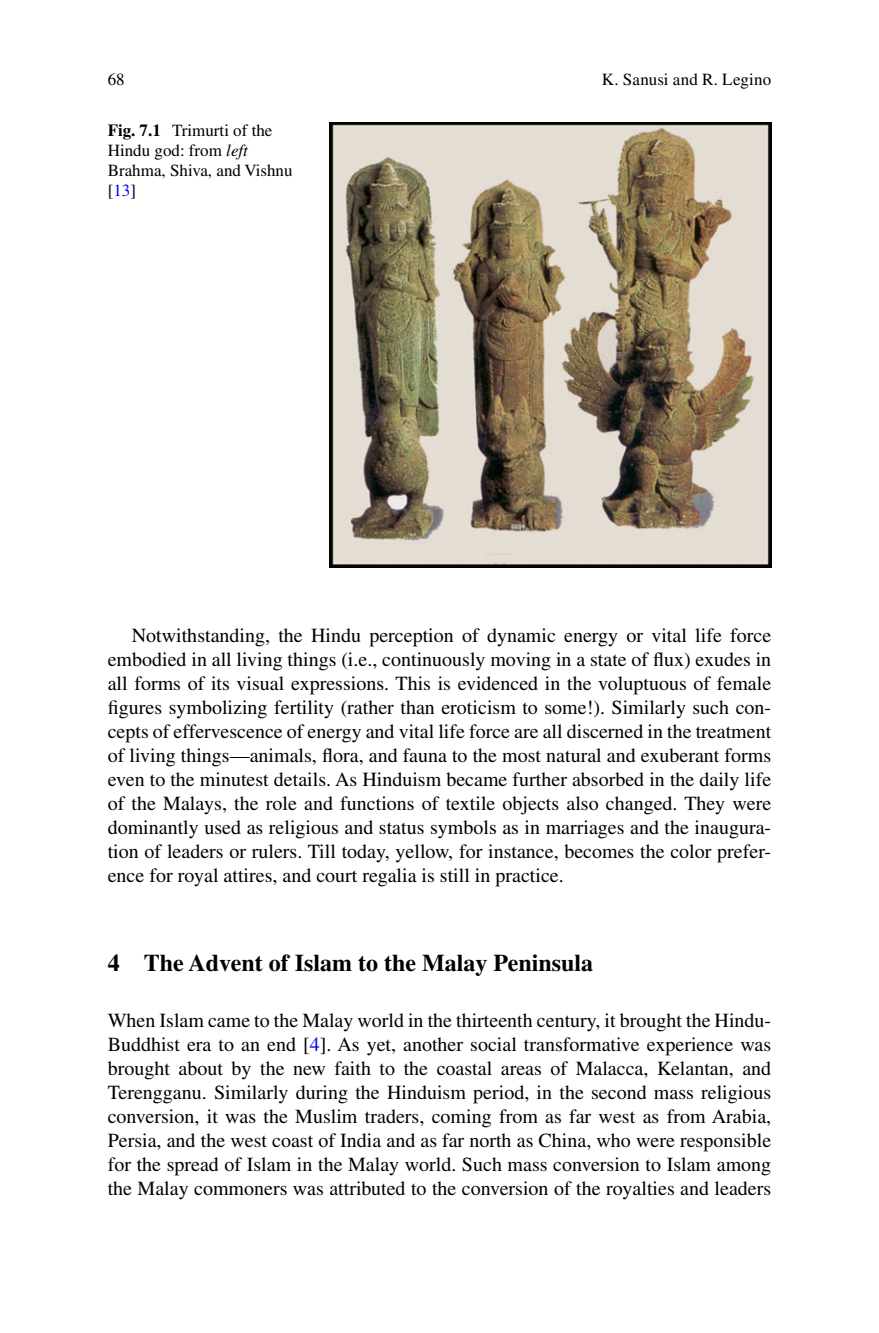
<style>
.page{position:relative;width:879px;height:1333px;background:#fff}
.page>*{position:absolute;margin:0;border:0;box-sizing:border-box;transform-origin:0 0}
.t1{font:700 24px "Ldhxjc Ysvvjx Times";color:#000}
.t2{font:20px/24px "Dfthcn Ttdsmg Times";color:#000;text-align:justify}
.t3{font:17px/20px "Dfthcn Ttdsmg Times";color:#000}
.s1{font-family:"Ldhxjc Ysvvjx Times";font-weight:700}
.s2{font-family:"Brksxl Kxcxyw Times";font-style:italic}
.s3{color:#0000fa}
</style>
<div class="page">
<img style="left:329px;top:122px;width:442px;height:445px">
<p class="t3" style="left:108px;top:71px;width:19px">68</p>
<p class="t3" style="left:108px;top:121px;width:186px"><span class="s1">Fig. 7.1</span> Trimurti of the<br>Hindu god: from <span class="s2">left<br></span>Brahma, Shiva, and Vishnu [ <span class="s3">13</span> ]</p>
<p class="t3" style="left:602px;top:71px;width:171px">K. Sanusi and R. Legino</p>
<p class="t2" style="left:108px;top:625px;width:665px;text-indent:24px">Notwithstanding, the Hindu perception of dynamic energy or vital life force embodied in all living things (i.e., continuously moving in a state of flux) exudes in all forms of its visual expressions. This is evidenced in the voluptuous of female figures symbolizing fertility (rather than eroticism to some!). Similarly such con&shy;cepts of effervescence of energy and vital life force are all discerned in the treatment of living things—animals, flora, and fauna to the most natural and exuberant forms even to the minutest details. As Hinduism became further absorbed in the daily life of the Malays, the role and functions of textile objects also changed. They were dominantly used as religious and status symbols as in marriages and the inaugura&shy;tion of leaders or rulers. Till today, yellow, for instance, becomes the color prefer&shy;ence for royal attires, and court regalia is still in practice.</p>
<p class="t1" style="left:108px;top:953px;width:487px">4 The Advent of Islam to the Malay Peninsula</p>
<p class="t2" style="left:108px;top:1009px;width:665px">When Islam came to the Malay world in the thirteenth century, it brought the Hindu-Buddhist era to an end [ <span class="s3">4</span> ]. As yet, another social transformative experience was brought about by the new faith to the coastal areas of Malacca, Kelantan, and Terengganu. Similarly during the Hinduism period, in the second mass religious conversion, it was the Muslim traders, coming from as far west as from Arabia, Persia, and the west coast of India and as far north as China, who were responsible for the spread of Islam in the Malay world. Such mass conversion to Islam among the Malay commoners was attributed to the conversion of the royalties and leaders</p>
</div>
